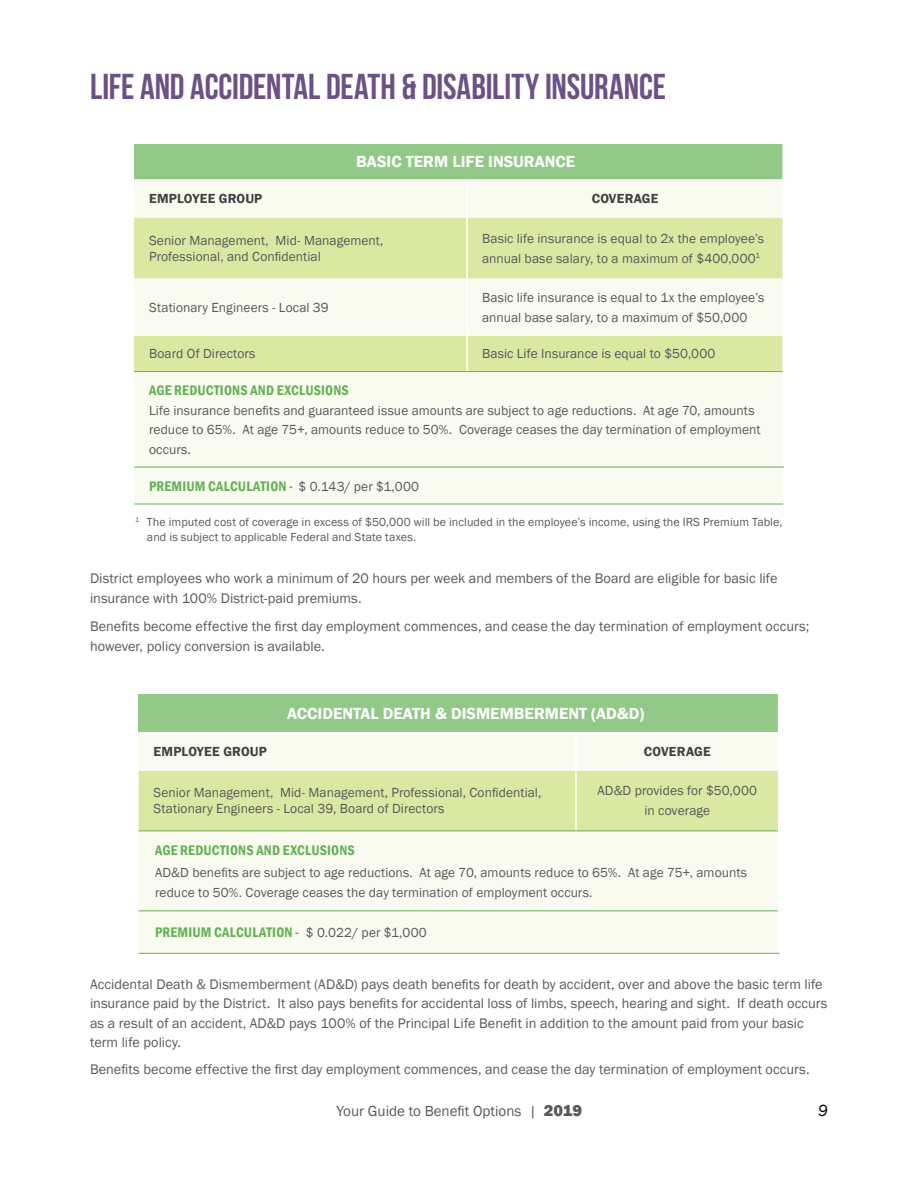
<style>
.page{position:relative;width:918px;height:1188px;background:#fff}
.page>*{position:absolute;margin:0;border:0;box-sizing:border-box;transform-origin:0 0}
.t1{font:700 36px "Bebas Neue";letter-spacing:-.005em;color:#6b5185}
.t2{font:600 16.5px "Franklin Gothic";color:#fff}
.t3{font:italic 16.5px "Franklin Gothic";color:#000}
.t4{font:15px "Franklin Gothic";color:#58595b}
.t5{font:14.25px/19.5px "Franklin Gothic";color:#58595b}
.t6{font:600 condensed 14.25px "Franklin Gothic";letter-spacing:.01em;color:#65b155}
.t7{font:13.5px/19.5px "Franklin Gothic";letter-spacing:.005em;color:#58595b}
.t8{font:600 13.5px "Franklin Gothic";letter-spacing:.015em;color:#414042}
.t9{font:12px/15px "Franklin Gothic";letter-spacing:.01em;color:#58595b}
.s1{font-weight:400;font-stretch:normal;font-size:13.5px;color:#58595b}
.s2{font-weight:800;font-size:16.5px}
</style>
<div class="page">
<div style="left:134px;top:144px;width:649px;height:36px;background:#93c988"></div>
<div style="left:134px;top:181px;width:649px;height:323px;background:#f9fbf1"></div>
<svg style="left:134px;top:218px;width:648px;height:153px;fill:#dae8a2"></svg>
<hr style="left:466px;top:218px;width:2px;height:60px;background:#fff">
<hr style="left:782px;top:218px;width:2px;height:60px;background:#fff">
<hr style="left:466px;top:280px;width:2px;height:54px;background:#fff">
<hr style="left:782px;top:280px;width:2px;height:54px;background:#fff">
<hr style="left:134px;top:278px;width:333px;height:2px;background:#fff">
<hr style="left:467px;top:278px;width:317px;height:2px;background:#fff">
<hr style="left:134px;top:334px;width:333px;height:2px;background:#fff">
<hr style="left:467px;top:334px;width:317px;height:2px;background:#fff">
<hr style="left:466px;top:336px;width:2px;height:35px;background:#fff">
<hr style="left:782px;top:336px;width:2px;height:36px;background:#fff">
<hr style="left:782px;top:144px;width:2px;height:35px;background:#fff">
<hr style="left:134px;top:179px;width:333px;height:2px;background:#fff">
<hr style="left:467px;top:179px;width:317px;height:2px;background:#fff">
<hr style="left:466px;top:181px;width:2px;height:35px;background:#fff">
<hr style="left:782px;top:181px;width:2px;height:35px;background:#fff">
<hr style="left:134px;top:216px;width:333px;height:2px;background:#fff">
<hr style="left:467px;top:216px;width:317px;height:2px;background:#fff">
<hr style="left:782px;top:372px;width:2px;height:95px;background:#fff">
<hr style="left:134px;top:371px;width:333px;height:1px;background:#65b155">
<hr style="left:467px;top:371px;width:315px;height:1px;background:#65b155">
<hr style="left:134px;top:467px;width:333px;height:1px;background:#65b155">
<hr style="left:467px;top:467px;width:317px;height:1px;background:#65b155">
<hr style="left:134px;top:504px;width:333px;height:1px;background:#65b155">
<hr style="left:467px;top:504px;width:316px;height:1px;background:#65b155">
<div style="left:139px;top:694px;width:640px;height:39px;background:#93c988"></div>
<div style="left:139px;top:734px;width:639px;height:219px;background:#f9fbf1"></div>
<div style="left:139px;top:771px;width:639px;height:60px;background:#dae8a2"></div>
<hr style="left:575px;top:771px;width:2px;height:60px;background:#fff">
<hr style="left:778px;top:694px;width:1px;height:38px;background:#fff">
<hr style="left:139px;top:732px;width:437px;height:1px;background:#fff">
<hr style="left:576px;top:732px;width:203px;height:1px;background:#fff">
<hr style="left:575px;top:733px;width:2px;height:36px;background:#fff">
<hr style="left:139px;top:769px;width:437px;height:2px;background:#fff">
<hr style="left:576px;top:769px;width:203px;height:2px;background:#fff">
<hr style="left:139px;top:831px;width:437px;height:1px;background:#65b155">
<hr style="left:576px;top:831px;width:202px;height:1px;background:#65b155">
<hr style="left:139px;top:910px;width:437px;height:1px;background:#65b155">
<hr style="left:576px;top:910px;width:202px;height:1px;background:#65b155">
<hr style="left:139px;top:953px;width:437px;height:1px;background:#65b155">
<hr style="left:576px;top:953px;width:203px;height:1px;background:#65b155">
<h1 class="t1" style="left:90px;top:67px;width:578px">LIFE AND ACCIDENTAL DEATH &amp; DISABILITY INSURANCE</h1>
<p class="t2" style="left:356px;top:152px;width:221px">BASIC TERM LIFE INSURANCE</p>
<p class="t8" style="left:149px;top:190px;width:115px">EMPLOYEE GROUP</p>
<p class="t8" style="left:592px;top:190px;width:68px">COVERAGE</p>
<p class="t7" style="left:149px;top:232px;width:236px;line-height:16.5px">Senior Management, Mid- Management,<br>Professional, and Confidential</p>
<p class="t7" style="left:482px;top:229px;width:284px">Basic life insurance is equal to 2x the employee’s annual base salary, to a maximum of $400,000<sup>1</sup></p>
<p class="t7" style="left:149px;top:298px;width:181px">Stationary Engineers - Local 39</p>
<p class="t7" style="left:482px;top:288px;width:284px">Basic life insurance is equal to 1x the employee’s annual base salary, to a maximum of $50,000</p>
<p class="t7" style="left:149px;top:344px;width:108px">Board Of Directors</p>
<p class="t7" style="left:482px;top:344px;width:235px">Basic Life Insurance is equal to $50,000</p>
<p class="t6" style="left:149px;top:381px;width:201px">AGE REDUCTIONS AND EXCLUSIONS</p>
<p class="t7" style="left:149px;top:401px;width:613px">Life insurance benefits and guaranteed issue amounts are subject to age reductions. At age 70, amounts reduce to 65%. At age 75+, amounts reduce to 50%. Coverage ceases the day termination of employment occurs.</p>
<p class="t6" style="left:149px;top:476px;width:271px">PREMIUM CALCULATION - <span class="s1">$ 0.143/ per $1,000</span></p>
<p class="t9" style="left:147px;top:515px;width:637px;text-indent:-12px"><sup>1</sup> The imputed cost of coverage in excess of $50,000 will be included in the employee’s income, using the IRS Premium Table, and is subject to applicable Federal and State taxes.</p>
<p class="t5" style="left:90px;top:569px;width:689px">District employees who work a minimum of 20 hours per week and members of the Board are eligible for basic life insurance with 100% District-paid premiums.</p>
<p class="t5" style="left:90px;top:617px;width:721px">Benefits become effective the first day employment commences, and cease the day termination of employment occurs; however, policy conversion is available.</p>
<p class="t2" style="left:287px;top:704px;width:359px">ACCIDENTAL DEATH &amp; DISMEMBERMENT (AD&amp;D)</p>
<p class="t8" style="left:154px;top:743px;width:115px">EMPLOYEE GROUP</p>
<p class="t8" style="left:644px;top:743px;width:68px">COVERAGE</p>
<p class="t7" style="left:154px;top:785px;width:389px;line-height:16.5px">Senior Management, Mid- Management, Professional, Confidential,<br>Stationary Engineers - Local 39, Board of Directors</p>
<p class="t7" style="left:598px;top:782px;width:161px;text-align:center">AD&amp;D provides for $50,000 in coverage</p>
<p class="t6" style="left:155px;top:841px;width:201px">AGE REDUCTIONS AND EXCLUSIONS</p>
<p class="t7" style="left:155px;top:863px;width:594px">AD&amp;D benefits are subject to age reductions. At age 70, amounts reduce to 65%. At age 75+, amounts reduce to 50%. Coverage ceases the day termination of employment occurs.</p>
<p class="t6" style="left:155px;top:923px;width:273px">PREMIUM CALCULATION - <span class="s1">$ 0.022/ per $1,000</span></p>
<p class="t5" style="left:90px;top:975px;width:739px">Accidental Death &amp; Dismemberment (AD&amp;D) pays death benefits for death by accident, over and above the basic term life insurance paid by the District. It also pays benefits for accidental loss of limbs, speech, hearing and sight. If death occurs as a result of an accident, AD&amp;D pays 100% of the Principal Life Benefit in addition to the amount paid from your basic term life policy.</p>
<p class="t5" style="left:90px;top:1059px;width:721px">Benefits become effective the first day employment commences, and cease the day termination of employment occurs.</p>
<p class="t4" style="left:336px;top:1101px;width:247px">Your Guide to Benefit Options | <span class="s2">2019</span></p>
<p class="t3" style="left:818px;top:1100px;width:11px">9</p>
</div>
